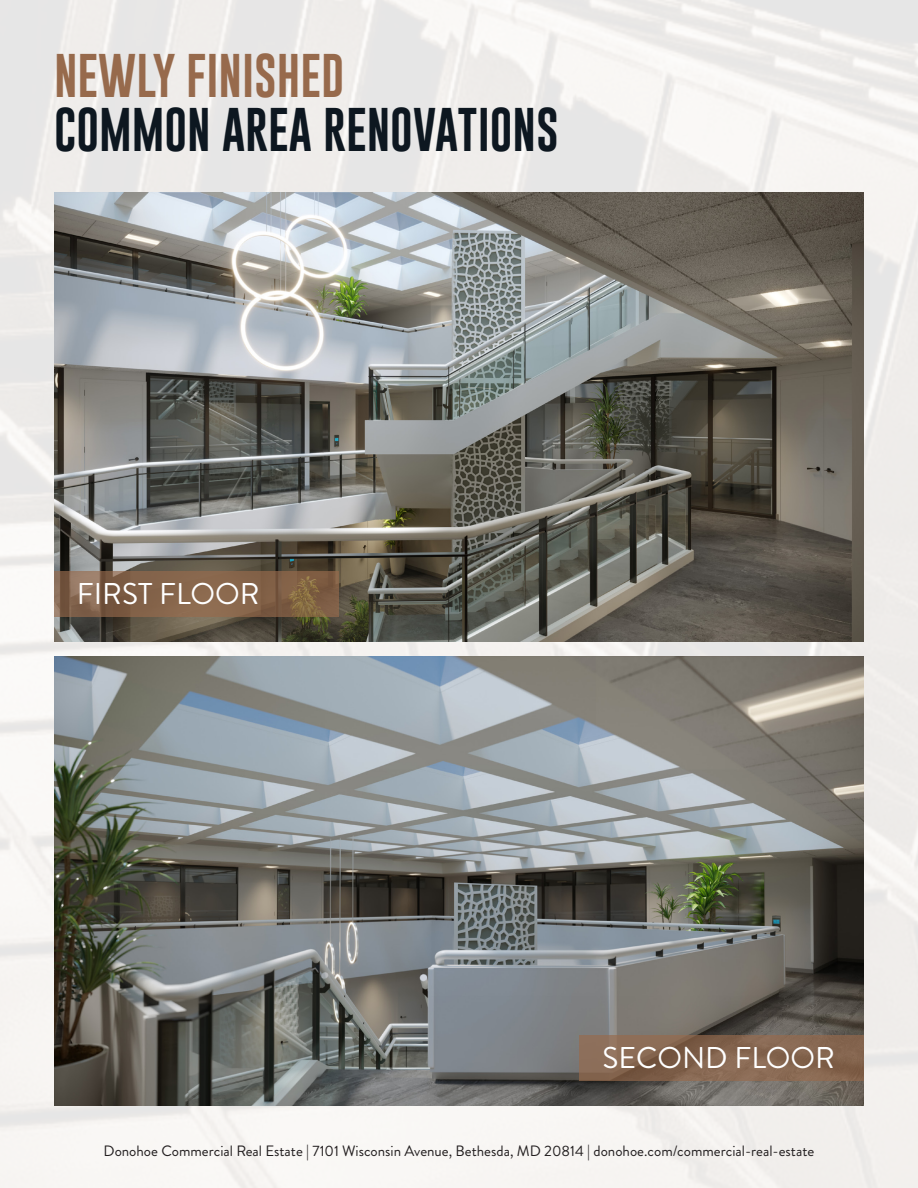
<style>
.page{position:relative;width:918px;height:1188px;background:#fff}
.page>*{position:absolute;margin:0;border:0;box-sizing:border-box;transform-origin:0 0}
.t1{font:45px "Gobold";color:#0d1720}
.t2{font:45px "Gobold";color:#976a4c}
.t3{font:30px "Brandon Grotesque";color:#fff}
.t4{font:15px "Brandon Grotesque";color:#231f20}
</style>
<div class="page">
<img style="left:0;top:0;width:918px;height:1188px">
<img style="left:54px;top:193px;width:810px;height:449px">
<img style="left:54px;top:657px;width:810px;height:449px">
<svg style="left:54px;top:571px;width:284px;height:46px;background:#83634a"></svg>
<svg style="left:580px;top:1035px;width:284px;height:46px;background:#84654f"></svg>
<h1 class="t2" style="left:54px;top:46px;width:292px">NEWLY FINISHED</h1>
<h1 class="t1" style="left:54px;top:100px;width:506px">COMMON AREA RENOVATIONS</h1>
<h2 class="t3" style="left:77px;top:573px;width:184px">FIRST FLOOR</h2>
<h2 class="t3" style="left:603px;top:1037px;width:234px">SECOND FLOOR</h2>
<p class="t4" style="left:104px;top:1141px;width:712px">Donohoe Commercial Real Estate | 7101 Wisconsin Avenue, Bethesda, MD 20814 | donohoe.com/commercial-real-estate</p>
</div>
